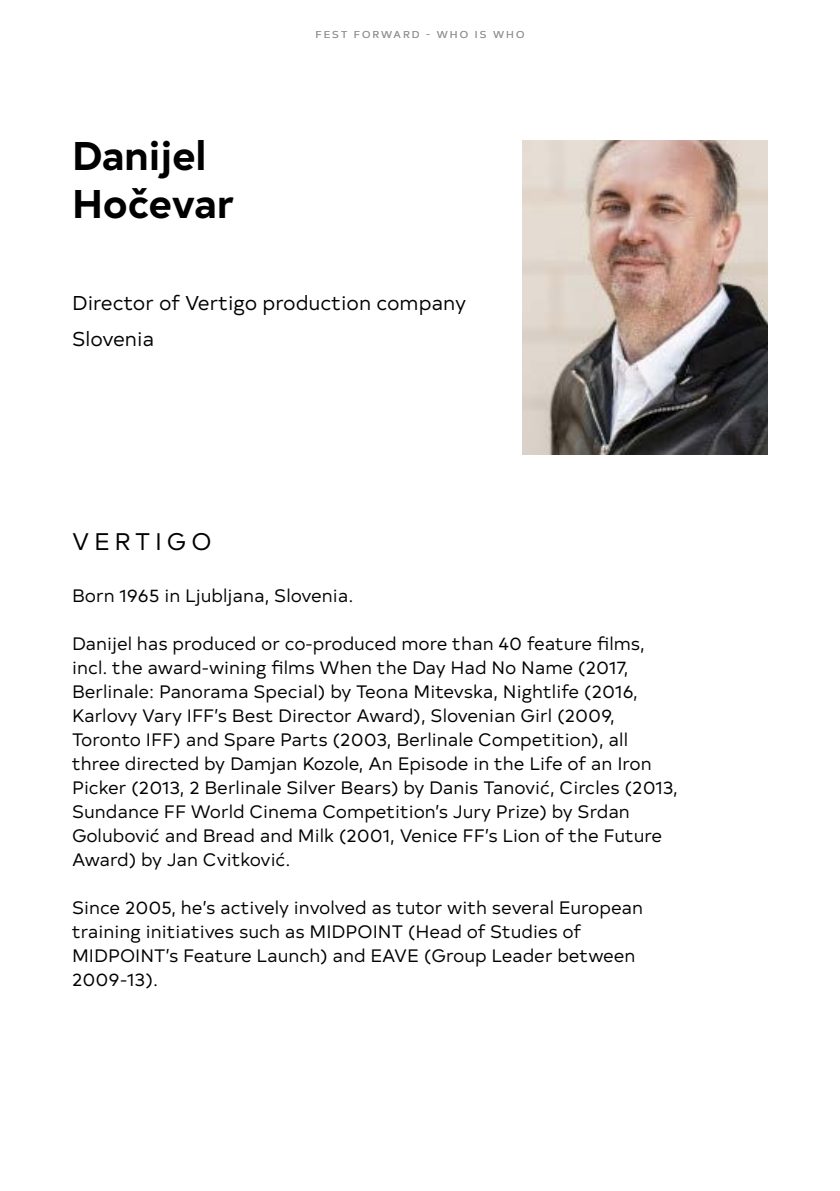
<style>
.page{position:relative;width:840px;height:1191px;background:#fff}
.page>*{position:absolute;margin:0;border:0;box-sizing:border-box;transform-origin:0 0}
.t1{font:700 40px/48px "Typold";letter-spacing:-.005em;color:#000}
.t2{font:24px "Typold";letter-spacing:.2em;color:#000}
.t3{font:20px/36px "Typold";color:#000}
.t4{font:18px/24px "Typold";color:#000}
.t5{font:10px "Typold";letter-spacing:.2em;color:#939598}
</style>
<div class="page">
<img style="left:522px;top:140px;width:245px;height:315px">
<h1 class="t1" style="left:72px;top:128px;width:163px">Danijel<br>Hočevar</h1>
<p class="t5" style="left:315px;top:26px;width:210px">FEST FORWARD - WHO IS WHO</p>
<p class="t3" style="left:72px;top:283px;width:395px">Director of Vertigo production company<br>Slovenia</p>
<h2 class="t2" style="left:72px;top:523px;width:141px">VERTIGO</h2>
<p class="t4" style="left:72px;top:582px;width:283px">Born 1965 in Ljubljana, Slovenia.</p>
<p class="t4" style="left:72px;top:630px;width:607px">Danijel has produced or co-produced more than 40 feature films, incl. the award-wining films When the Day Had No Name (2017, Berlinale: Panorama Special) by Teona Mitevska, Nightlife (2016, Karlovy Vary IFF’s Best Director Award), Slovenian Girl (2009, Toronto IFF) and Spare Parts (2003, Berlinale Competition), all three directed by Damjan Kozole, An Episode in the Life of an Iron Picker (2013, 2 Berlinale Silver Bears) by Danis Tanović, Circles (2013, Sundance FF World Cinema Competition’s Jury Prize) by Srdan Golubović and Bread and Milk (2001, Venice FF’s Lion of the Future Award) by Jan Cvitković.</p>
<p class="t4" style="left:72px;top:894px;width:572px">Since 2005, he’s actively involved as tutor with several European training initiatives such as MIDPOINT (Head of Studies of MIDPOINT’s Feature Launch) and EAVE (Group Leader between 2009-13).</p>
</div>
